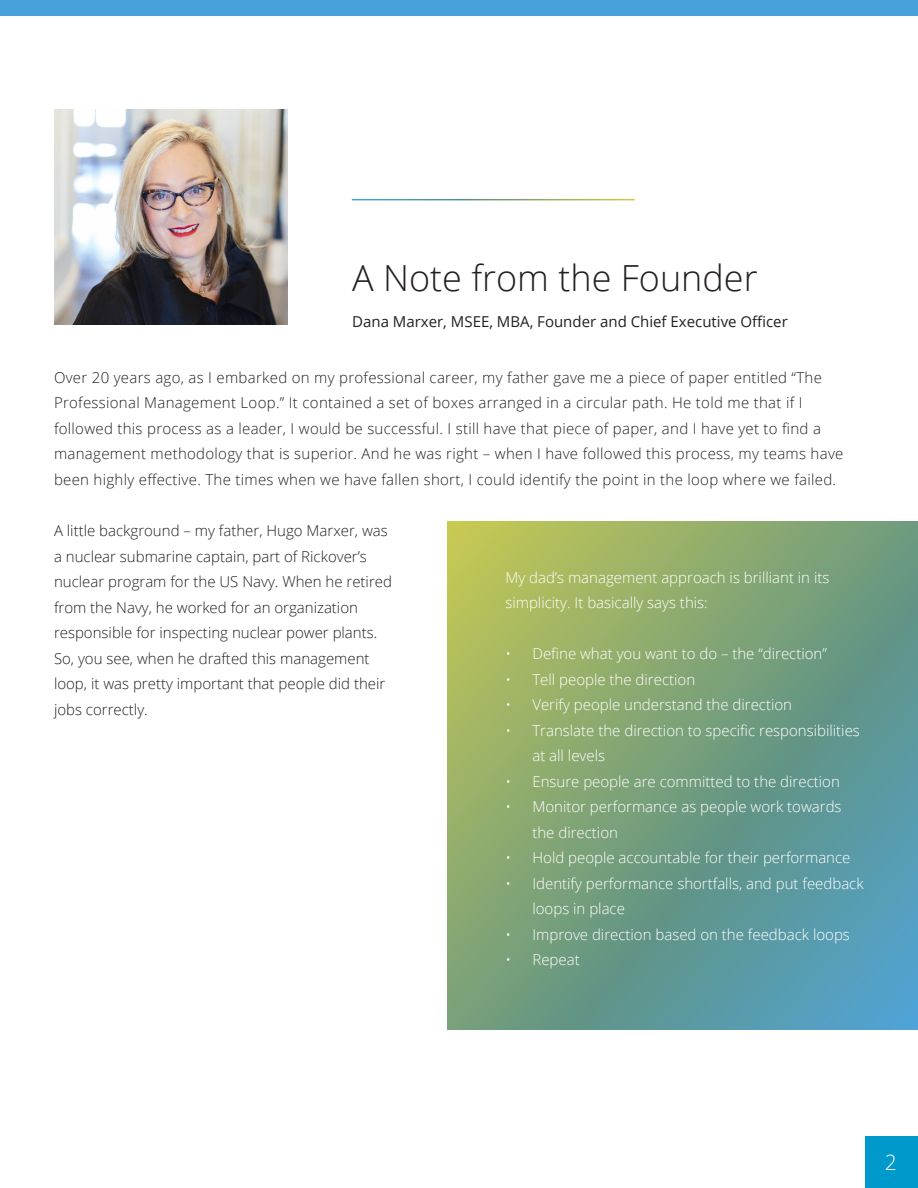
<style>
.page{position:relative;width:918px;height:1188px;background:#fff}
.page>*{position:absolute;margin:0;border:0;box-sizing:border-box;transform-origin:0 0}
.t1{font:300 36px "Open Sans";color:#231f20}
.t2{font:300 21px "Open Sans";color:#fff}
.t3{font:300 15px/25.5px "Open Sans";color:#fff}
.t4{font:300 15px/25.5px "Open Sans";letter-spacing:.02em;color:#231f20}
.t5{font:300 15px/25.5px "Open Sans";color:#231f20}
.t6{font:15px "Open Sans";color:#231f20}
</style>
<div class="page">
<svg style="left:447px;top:522px;width:471px;height:508px;background:#78a381"></svg>
<img style="left:54px;top:109px;width:233px;height:216px">
<div style="left:866px;top:1136px;width:52px;height:52px;background:#09c"></div>
<div style="left:0;top:0;width:918px;height:15px;background:#46a0da"></div>
<p class="t1" style="left:352px;top:254px;width:407px">A Note from the Founder</p>
<p class="t6" style="left:352px;top:312px;width:437px">Dana Marxer, MSEE, MBA, Founder and Chief Executive Officer</p>
<p class="t4" style="left:54px;top:364px;width:791px">Over 20 years ago, as I embarked on my professional career, my father gave me a piece of paper entitled “The Professional Management Loop.” It contained a set of boxes arranged in a circular path. He told me that if I followed this process as a leader, I would be successful. I still have that piece of paper, and I have yet to find a management methodology that is superior. And he was right – when I have followed this process, my teams have been highly effective. The times when we have fallen short, I could identify the point in the loop where we failed.</p>
<p class="t5" style="left:54px;top:518px;width:340px">A little background – my father, Hugo Marxer, was a nuclear submarine captain, part of Rickover’s nuclear program for the US Navy. When he retired from the Navy, he worked for an organization responsible for inspecting nuclear power plants.<br>So, you see, when he drafted this management loop, it was pretty important that people did their jobs correctly.</p>
<p class="t3" style="left:505px;top:564px;width:326px">My dad’s management approach is brilliant in its simplicity. It basically says this:</p>
<p class="t3" style="left:505px;top:641px;width:323px">• Define what you want to do – the “direction”</p>
<p class="t3" style="left:505px;top:666px;width:191px">• Tell people the direction</p>
<p class="t3" style="left:505px;top:692px;width:288px">• Verify people understand the direction</p>
<p class="t3" style="left:532px;top:717px;width:329px;text-indent:-27px">• Translate the direction to specific responsibilities at all levels</p>
<p class="t3" style="left:505px;top:768px;width:336px">• Ensure people are committed to the direction</p>
<p class="t3" style="left:532px;top:794px;width:311px;text-indent:-27px">• Monitor performance as people work towards the direction</p>
<p class="t3" style="left:505px;top:845px;width:347px">• Hold people accountable for their performance</p>
<p class="t3" style="left:532px;top:870px;width:333px;text-indent:-27px">• Identify performance shortfalls, and put feedback loops in place</p>
<p class="t3" style="left:505px;top:921px;width:346px">• Improve direction based on the feedback loops</p>
<p class="t3" style="left:505px;top:947px;width:76px">• Repeat</p>
<p class="t2" style="left:885px;top:1148px;width:13px">2</p>
</div>
